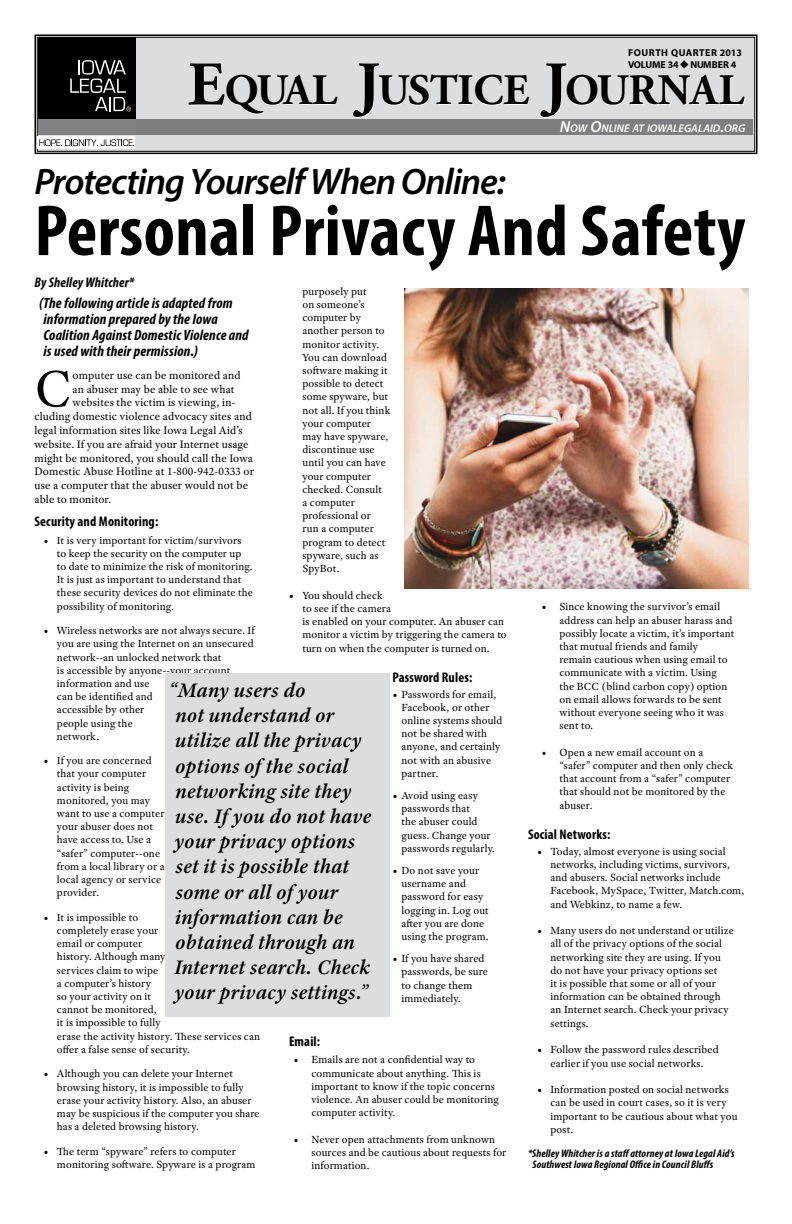
<style>
.page{position:relative;width:792px;height:1224px;background:#fff}
.page>*{position:absolute;margin:0;border:0;box-sizing:border-box;transform-origin:0 0}
.t1{font:700 condensed 73px "Myriad Pro";letter-spacing:.005em;color:#000}
.t2{font:54.3px "Adobe Text Pro";color:#000}
.t3{font:700 43.4px "Adobe Garamond Pro";color:#000}
.t4{font:italic 600 37px "Myriad Pro";letter-spacing:-.03em;color:#000}
.t5{font:italic 600 21px/25.2px "Adobe Text Pro";letter-spacing:.01em;color:#000}
.t6{font:italic 700 condensed 15px/16px "Myriad Pro";letter-spacing:.01em;color:#000}
.t7{font:700 condensed 14px "Myriad Pro";letter-spacing:.01em;color:#000}
.t8{font:italic 700 condensed 14px "Myriad Pro";letter-spacing:.01em;color:#000}
.t9{font:11.5px "Adobe Text Pro";letter-spacing:.01em;color:#000}
.t10{font:italic 600 11.2px "Myriad Pro";color:#fff}
.t11{font:11px/13.2px "Adobe Text Pro";letter-spacing:.01em;color:#000}
.t12{font:italic 700 condensed 11px/11px "Myriad Pro";letter-spacing:.01em;color:#000}
.t13{font:700 10px/12px "Myriad Pro";letter-spacing:.02em;color:#000}
.s1{font-size:62px}
.s2{color:#fff}
.s3{font-size:16px}
</style>
<div class="page">
<svg style="left:34px;top:34px;width:724px;height:121px;background:#737373"></svg>
<div style="left:37px;top:37px;width:718px;height:115px;background:#dcddde"></div>
<div style="left:133px;top:119px;width:620px;height:16px;background:#7c7e81"></div>
<div style="left:37px;top:136px;width:98px;height:13px;background:#fff"></div>
<div style="left:38px;top:37px;width:98px;height:98px;background:#000"></div>
<div style="left:38px;top:120px;width:98px;height:15px;background:#808285"></div>
<svg style="left:39px;top:139px;width:95px;height:7px"></svg>
<svg style="left:70px;top:60px;width:61px;height:51px"></svg>
<img style="left:405px;top:288px;width:343px;height:301px">
<div style="left:166px;top:674px;width:224px;height:343px;background:#dcddde"></div>
<p class="t13" style="left:628px;top:46px;width:116px">FOURTH QUARTER 2013<br>VOLUME 34 ◆ NUMBER 4</p>
<h3 class="t3" style="left:188px;top:65px;width:558px"><span class="s1">E</span>QUAL <span class="s1">J</span>USTIC<span class="s2">E</span> <span class="s1">J</span>OURNAL</h3>
<p class="t10" style="left:560px;top:122px;width:187px"><span class="s3">N</span>OW <span class="s3">O</span>NLINE AT IOWALEGALAID<span class="s3">.</span>ORG</p>
<h3 class="t4" style="left:34px;top:158px;width:472px">Protecting Yourself When Online:</h3>
<h1 class="t1" style="left:34px;top:185px;width:712px">Personal Privacy And Safety</h1>
<p class="t8" style="left:34px;top:273px;width:101px">By Shelley Whitcher*</p>
<h3 class="t6" style="left:44px;top:295px;width:207px;text-indent:-4px">(The following article is adapted from information prepared by the Iowa Coalition Against Domestic Violence and is used with their permission.)</h3>
<h2 class="t2" style="left:34px;top:354px;width:39px">C</h2>
<p class="t9" style="left:73px;top:368px;width:170px">omputer use can be monitored and</p>
<p class="t11" style="left:302px;top:285px;width:89px">purposely put<br>on someone’s computer by another person to monitor activity.<br>You can download software making it possible to detect some spyware, but not all. If you think your computer may have spyware, discontinue use until you can have your computer checked. Consult<br>a computer professional or<br>run a computer program to detect spyware, such as<br>SpyBot.</p>
<p class="t11" style="left:302px;top:588px;width:206px;text-indent:-13px">• You should check<br>to see if the camera<br>is enabled on your computer. An abuser can monitor a victim by triggering the camera to turn on when the computer is turned on.</p>
<p class="t7" style="left:392px;top:669px;width:81px">Password Rules:</p>
<p class="t11" style="left:401px;top:687px;width:102px;text-indent:-9px">• Passwords for email,<br>Facebook, or other online systems should not be shared with anyone, and certainly not with an abusive partner.</p>
<p class="t11" style="left:401px;top:789px;width:95px;text-indent:-9px">• Avoid using easy passwords that<br>the abuser could guess. Change your passwords regularly.</p>
<p class="t11" style="left:401px;top:864px;width:89px;text-indent:-9px">• Do not save your username and password for easy logging in. Log out after you are done using the program.</p>
<p class="t11" style="left:401px;top:952px;width:88px;text-indent:-9px">• If you have shared passwords, be sure to change them immediately.</p>
<p class="t7" style="left:289px;top:1032px;width:33px">Email:</p>
<p class="t11" style="left:311px;top:1053px;width:189px;text-indent:-18px">• Emails are not a confidential way to communicate about anything. This is important to know if the topic concerns violence. An abuser could be monitoring computer activity.</p>
<p class="t11" style="left:311px;top:1133px;width:196px;text-indent:-18px">• Never open attachments from unknown sources and be cautious about requests for information.</p>
<p class="t9" style="left:73px;top:381px;width:164px">an abuser may be able to see what</p>
<p class="t9" style="left:73px;top:395px;width:164px">websites the victim is viewing, in-</p>
<p class="t9" style="left:35px;top:409px;width:219px">cluding domestic violence advocacy sites and</p>
<p class="t9" style="left:35px;top:423px;width:210px">legal information sites like Iowa Legal Aid’s</p>
<p class="t9" style="left:35px;top:437px;width:216px">website. If you are afraid your Internet usage</p>
<p class="t9" style="left:35px;top:450px;width:220px">might be monitored, you should call the Iowa</p>
<p class="t9" style="left:35px;top:464px;width:221px">Domestic Abuse Hotline at 1-800-942-0333 or</p>
<p class="t9" style="left:35px;top:478px;width:215px">use a computer that the abuser would not be</p>
<p class="t9" style="left:35px;top:492px;width:78px">able to monitor.</p>
<p class="t7" style="left:34px;top:512px;width:125px">Security and Monitoring:</p>
<p class="t11" style="left:57px;top:533px;width:198px;text-indent:-13px">• It is very important for victim/survivors to keep the security on the computer up to date to minimize the risk of monitoring.<br>It is just as important to understand that these security devices do not eliminate the possibility of monitoring.</p>
<p class="t11" style="left:57px;top:624px;width:199px;text-indent:-13px">• Wireless networks are not always secure. If you are using the Internet on an unsecured network--an unlocked network that<br>is accessible by anyone--your account information and use<br>can be identified and<br>accessible by other<br>people using the<br>network.</p>
<p class="t11" style="left:57px;top:754px;width:109px;text-indent:-13px">• If you are concerned that your computer activity is being monitored, you may want to use a computer your abuser does not have access to. Use a “safer” computer--one from a local library or a local agency or service provider.</p>
<p class="t11" style="left:57px;top:910px;width:204px;text-indent:-13px">• It is impossible to<br>completely erase your<br>email or computer<br>history. Although many<br>services claim to wipe<br>a computer’s history<br>so your activity on it<br>cannot be monitored,<br>it is impossible to fully<br>erase the activity history. These services can offer a false sense of security.</p>
<p class="t11" style="left:57px;top:1067px;width:204px;text-indent:-13px">• Although you can delete your Internet browsing history, it is impossible to fully erase your activity history. Also, an abuser may be suspicious if the computer you share has a deleted browsing history.</p>
<p class="t11" style="left:57px;top:1144px;width:200px;text-indent:-13px">• The term “spyware” refers to computer monitoring software. Spyware is a program</p>
<p class="t5" style="left:169px;top:677px;width:204px">“Many users do<br>not understand or utilize all the privacy options of the social networking site they use. If you do not have your privacy options set it is possible that some or all of your information can be obtained through an<br>Internet search. Check your privacy settings.”</p>
<p class="t11" style="left:559px;top:600px;width:177px;text-indent:-18px">• Since knowing the survivor’s email address can help an abuser harass and possibly locate a victim, it’s important that mutual friends and family<br>remain cautious when using email to communicate with a victim. Using<br>the BCC (blind carbon copy) option on email allows forwards to be sent without everyone seeing who it was sent to.</p>
<p class="t11" style="left:559px;top:745px;width:175px;text-indent:-18px">• Open a new email account on a “safer” computer and then only check that account from a “safer” computer that should not be monitored by the abuser.</p>
<p class="t7" style="left:528px;top:826px;width:84px">Social Networks:</p>
<p class="t11" style="left:550px;top:844px;width:195px;text-indent:-13px">• Today, almost everyone is using social networks, including victims, survivors, and abusers. Social networks include Facebook, MySpace, Twitter, Match.com, and Webkinz, to name a few.</p>
<p class="t11" style="left:550px;top:924px;width:185px;text-indent:-13px">• Many users do not understand or utilize all of the privacy options of the social networking site they are using. If you do not have your privacy options set<br>it is possible that some or all of your information can be obtained through an Internet search. Check your privacy settings.</p>
<p class="t11" style="left:537px;top:1043px;width:183px;text-align:center">• Follow the password rules described earlier if you use social networks.</p>
<p class="t11" style="left:550px;top:1083px;width:189px;text-indent:-13px">• Information posted on social networks can be used in court cases, so it is very important to be cautious about what you post.</p>
<p class="t12" style="left:533px;top:1148px;width:204px;text-indent:-4px">*Shelley Whitcher is a staff attorney at Iowa Legal Aid’s<br>Southwest Iowa Regional Office in Council Bluffs</p>
</div>
